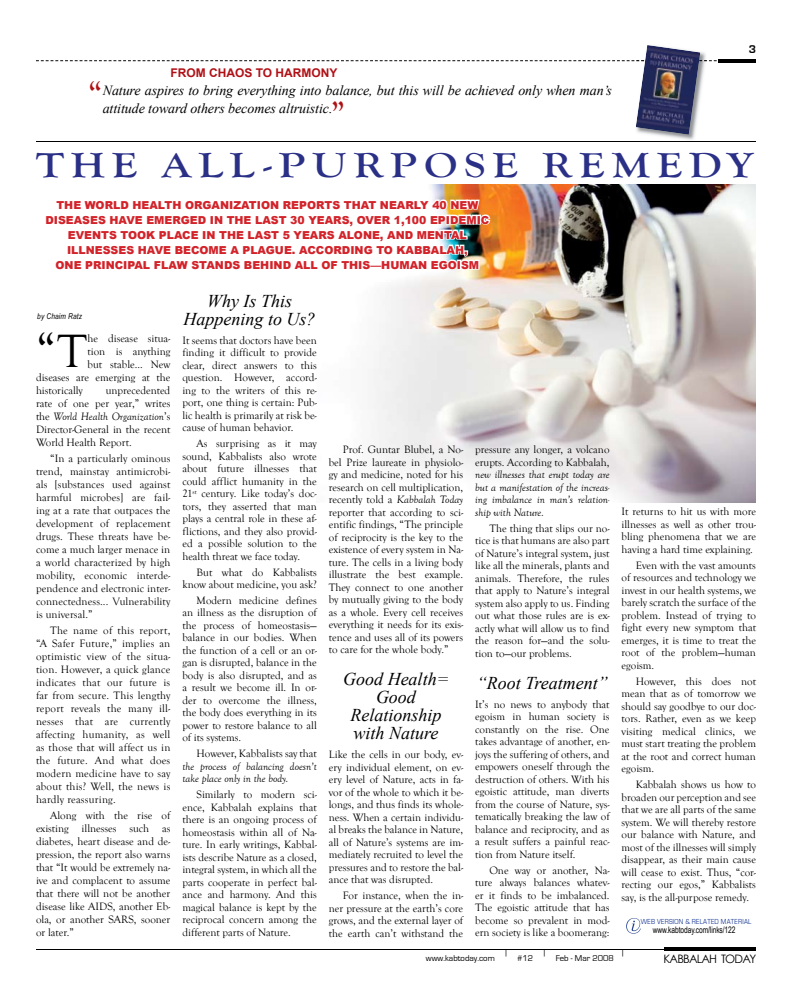
<style>
.page{position:relative;width:792px;height:1008px;background:#fff}
.page>*{position:absolute;margin:0;border:0;box-sizing:border-box;transform-origin:0 0}
.t1{font:48.1px "Goudy Old Style T";color:#000}
.t2{font:700 36px "Goudy Old Style T";letter-spacing:.16em;color:#2b3087;scale:1.2 1}
.t3{font:36px "Goudy Old Style T";color:#b01116}
.t4{font:italic 18px/18px "Times New Roman";color:#000;text-align:center}
.t5{font:italic 14px "Times New Roman";letter-spacing:-.005em;color:#000}
.t6{font:700 12px "Arial";color:#b01116}
.t7{font:11.6px "Century Gothic";letter-spacing:-.07em;color:#000}
.t8{font:700 11.6px "Eurostile";color:#000}
.t9{font:11px/12.5px "Goudy Old Style T";color:#000;text-align:justify}
.t10{font:900 11px/15px "Arial";color:#d2232a;text-align:center}
.t11{font:italic 11px/12.5px "Goudy Old Style T";color:#000}
.t12{font:9px "Arial Narrow";letter-spacing:-.01em;color:#000;scale:.9 1}
.t13{font:8.7px "Eurostile";color:#000}
.t14{font:italic 8px "Arial Narrow";letter-spacing:.02em;color:#000}
.t15{font:7.5px "Eurostile";letter-spacing:.04em;color:#21409a;scale:.87 1}
.s1{font-style:italic}
</style>
<div class="page">
<hr style="left:36px;top:949px;width:720px;height:1px;background:#000">
<hr style="left:665px;top:947px;width:91px;height:4px;background:#000">
<hr style="left:719px;top:59px;width:37px;height:4px;background:#000">
<svg style="left:36px;top:60px;width:681px;height:1px"></svg>
<hr style="left:36px;top:142px;width:720px;height:1px;background:#000">
<img style="left:373px;top:184px;width:383px;height:318px">
<img style="left:635px;top:52px;width:72px;height:88px">
<img style="left:636px;top:45px;width:64px;height:90px">
<img style="left:373px;top:196px;width:119px;height:78px">
<svg style="left:626px;top:918px;width:15px;height:16px"></svg>
<p class="t6" style="left:170px;top:65px;width:169px">FROM CHAOS TO HARMONY</p>
<p class="t5" style="left:103px;top:81px;width:511px">Nature aspires to bring everything into balance, but this will be achieved only when man’s</p>
<h2 class="t3" style="left:88px;top:76px;width:16px">“</h2>
<p class="t5" style="left:103px;top:99px;width:231px">attitude toward others becomes altruistic.</p>
<h2 class="t3" style="left:346px;top:116px;width:16px;rotate:-180deg">“</h2>
<p class="t8" style="left:749px;top:43px;width:9px">3</p>
<h2 class="t2" style="left:36px;top:145px;width:600px">THE ALL-PURPOSE REMEDY</h2>
<p class="t10" style="left:45px;top:197px;width:446px">THE WORLD HEALTH ORGANIZATION REPORTS THAT NEARLY 40 NEW DISEASES HAVE EMERGED IN THE LAST 30 YEARS, OVER 1,100 EPIDEMIC EVENTS TOOK PLACE IN THE LAST 5 YEARS ALONE, AND MENTAL ILLNESSES HAVE BECOME A PLAGUE. ACCORDING TO KABBALAH,<br>ONE PRINCIPAL FLAW STANDS BEHIND ALL OF THIS—HUMAN EGOISM</p>
<h3 class="t4" style="left:184px;top:291px;width:133px">Why Is This<br>Happening to Us?</h3>
<p class="t9" style="left:182px;top:334px;width:136px">It seems that doctors have been finding it difficult to provide clear, direct answers to this question. however, accord&shy;ing to the writers of this re&shy;port, one thing is certain: Pub&shy;lic health is primarily at risk be&shy;cause of human behavior.</p>
<p class="t9" style="left:182px;top:438px;width:136px;text-indent:14px">As surprising as it may sound, Kabbalists also wrote about future illnesses that could afflict humanity in the 21<sup>st</sup> century. Like today’s doc&shy;tors, they asserted that man plays a central role in these af&shy;flictions, and they also provid&shy;ed a possible solution to the health threat we face today.</p>
<p class="t9" style="left:182px;top:566px;width:136px;text-align:right">But what do Kabbalists know about medicine, you ask?</p>
<p class="t9" style="left:182px;top:594px;width:136px;text-indent:14px">Modern medicine defines an illness as the disruption of the process of homeostasis— balance in our bodies. when the function of a cell or an or&shy;gan is disrupted, balance in the body is also disrupted, and as a result we become ill. In or&shy;der to overcome the illness, the body does everything in its power to restore balance to all of its systems.</p>
<p class="t9" style="left:197px;top:748px;width:122px">however, Kabbalists say that</p>
<p class="t11" style="left:182px;top:760px;width:136px">the process of balancing doesn’t take place only in the body.</p>
<p class="t9" style="left:182px;top:789px;width:136px;text-indent:14px">Similarly to modern sci&shy;ence, Kabbalah explains that there is an ongoing process of homeostasis within all of Na&shy;ture. In early writings, Kabbal&shy;ists describe Nature as a closed, integral system, in which all the parts cooperate in perfect bal&shy;ance and harmony. And this magical balance is kept by the reciprocal concern among the different parts of Nature.</p>
<p class="t14" style="left:37px;top:310px;width:46px">by Chaim Ratz</p>
<h1 class="t1" style="left:36px;top:325px;width:52px">“T</h1>
<p class="t9" style="left:88px;top:332px;width:84px">he disease situa-</p>
<p class="t9" style="left:88px;top:345px;width:84px">tion is anything</p>
<p class="t9" style="left:88px;top:358px;width:85px">but stable... New</p>
<p class="t9" style="left:36px;top:371px;width:136px">diseases are emerging at the</p>
<p class="t9" style="left:36px;top:384px;width:49px">historically</p>
<p class="t9" style="left:36px;top:384px;width:136px;line-height:13px;text-indent:70px">unprecedented rate of one per year,” writes the <span class="s1">World Health Organization</span>’s director-general in the recent world health Report.</p>
<p class="t9" style="left:36px;top:452px;width:136px;line-height:13px;text-indent:14px">“In a particularly ominous trend, mainstay antimicrobi&shy;als [substances used against harmful microbes] are fail&shy;ing at a rate that outpaces the development of replacement drugs. These threats have be&shy;come a much larger menace in a world characterized by high mobility, economic interde&shy;pendence and electronic inter&shy;connectedness... vulnerability is universal.”</p>
<p class="t9" style="left:36px;top:624px;width:136px;line-height:13px;text-indent:14px">The name of this report, “A Safer Future,” implies an optimistic view of the situa&shy;tion. however, a quick glance indicates that our future is far from secure. This lengthy report reveals the many ill&shy;nesses that are currently affecting humanity, as well as those that will affect us in the future. And what does modern medicine have to say about this? well, the news is hardly reassuring.</p>
<p class="t9" style="left:36px;top:809px;width:136px;line-height:13px;text-indent:14px">Along with the rise of existing illnesses such as diabetes, heart disease and de&shy;pression, the report also warns that “It would be extremely na&shy;ive and complacent to assume that there will not be another disease like AIdS, another Eb&shy;ola, or another SARS, sooner or later.”</p>
<p class="t9" style="left:329px;top:444px;width:136px;text-indent:14px">Prof. guntar Blubel, a No&shy;bel Prize laureate in physiolo&shy;gy and medicine, noted for his research on cell multiplication, recently told a <span class="s1">Kabbalah Today </span>reporter that according to sci&shy;entific findings, “The principle of reciprocity is the key to the existence of every system in Na&shy;ture. The cells in a living body illustrate the best example.<br>They connect to one another by mutually giving to the body as a whole. Every cell receives everything it needs for its exis&shy;tence and uses all of its powers to care for the whole body.”</p>
<h3 class="t4" style="left:343px;top:670px;width:107px">Good Health=<br>Good<br>Relationship with Nature</h3>
<p class="t9" style="left:329px;top:749px;width:136px">Like the cells in our body, ev&shy;ery individual element, on ev&shy;ery level of Nature, acts in fa&shy;vor of the whole to which it be&shy;longs, and thus finds its whole&shy;ness. when a certain individu&shy;al breaks the balance in Nature, all of Nature’s systems are im&shy;mediately recruited to level the pressures and to restore the bal&shy;ance that was disrupted.</p>
<p class="t9" style="left:329px;top:890px;width:136px;text-indent:14px">For instance, when the in&shy;ner pressure at the earth’s core grows, and the external layer of the earth can’t withstand the</p>
<p class="t9" style="left:475px;top:444px;width:136px">pressure any longer, a volcano erupts. According to Kabbalah,</p>
<p class="t11" style="left:475px;top:469px;width:136px;text-align:justify">new illnesses that erupt today are but a manifestation of the increas&shy;ing imbalance in man’s relation&shy;ship with Nature.</p>
<p class="t9" style="left:475px;top:522px;width:136px;text-indent:14px">The thing that slips our no&shy;tice is that humans are also part of Nature’s integral system, just like all the minerals, plants and animals. Therefore, the rules that apply to Nature’s integral system also apply to us. Finding out what those rules are is ex&shy;actly what will allow us to find the reason for—and the solu&shy;tion to—our problems.</p>
<h3 class="t4" style="left:477px;top:673px;width:132px">“Root Treatment”</h3>
<p class="t9" style="left:475px;top:698px;width:136px">It’s no news to anybody that egoism in human society is constantly on the rise. one takes advantage of another, en&shy;joys the suffering of others, and empowers oneself through the destruction of others. with his egoistic attitude, man diverts from the course of Nature, sys&shy;tematically breaking the law of balance and reciprocity, and as a result suffers a painful reac&shy;tion from Nature itself.</p>
<p class="t9" style="left:475px;top:864px;width:136px;text-indent:14px">one way or another, Na&shy;ture always balances whatev&shy;er it finds to be imbalanced.<br>The egoistic attitude that has become so prevalent in mod&shy;ern society is like a boomerang:</p>
<p class="t9" style="left:622px;top:506px;width:136px">It returns to hit us with more illnesses as well as other trou&shy;bling phenomena that we are having a hard time explaining.</p>
<p class="t9" style="left:622px;top:559px;width:136px;text-indent:14px">Even with the vast amounts of resources and technology we invest in our health systems, we barely scratch the surface of the problem. Instead of trying to fight every new symptom that emerges, it is time to treat the root of the problem—human egoism.</p>
<p class="t9" style="left:622px;top:675px;width:136px;text-indent:14px">however, this does not mean that as of tomorrow we should say goodbye to our doc&shy;tors. Rather, even as we keep visiting medical clinics, we must start treating the problem at the root and correct human egoism.</p>
<p class="t9" style="left:622px;top:779px;width:136px;text-indent:14px">Kabbalah shows us how to broaden our perception and see that we are all parts of the same system. we will thereby restore our balance with Nature, and most of the illnesses will simply disappear, as their main cause will cease to exist. Thus, “cor&shy;recting our egos,” Kabbalists say, is the all-purpose remedy.</p>
<p class="t15" style="left:641px;top:918px;width:129px">WEB VERSION &amp; RELATED MATERIAL</p>
<p class="t12" style="left:653px;top:923px;width:93px">www.kabtoday.com/links/122</p>
<p class="t13" style="left:506px;top:947px;width:2px">|</p>
<p class="t13" style="left:544px;top:947px;width:2px">|</p>
<p class="t13" style="left:623px;top:947px;width:2px">|</p>
<p class="t13" style="left:426px;top:953px;width:70px">www.kabtoday.com</p>
<p class="t7" style="left:664px;top:951px;width:94px">KABBALAH TODAY</p>
<p class="t13" style="left:517px;top:953px;width:18px">#12</p>
<p class="t13" style="left:556px;top:953px;width:60px">Feb - Mar 2008</p>
</div>
